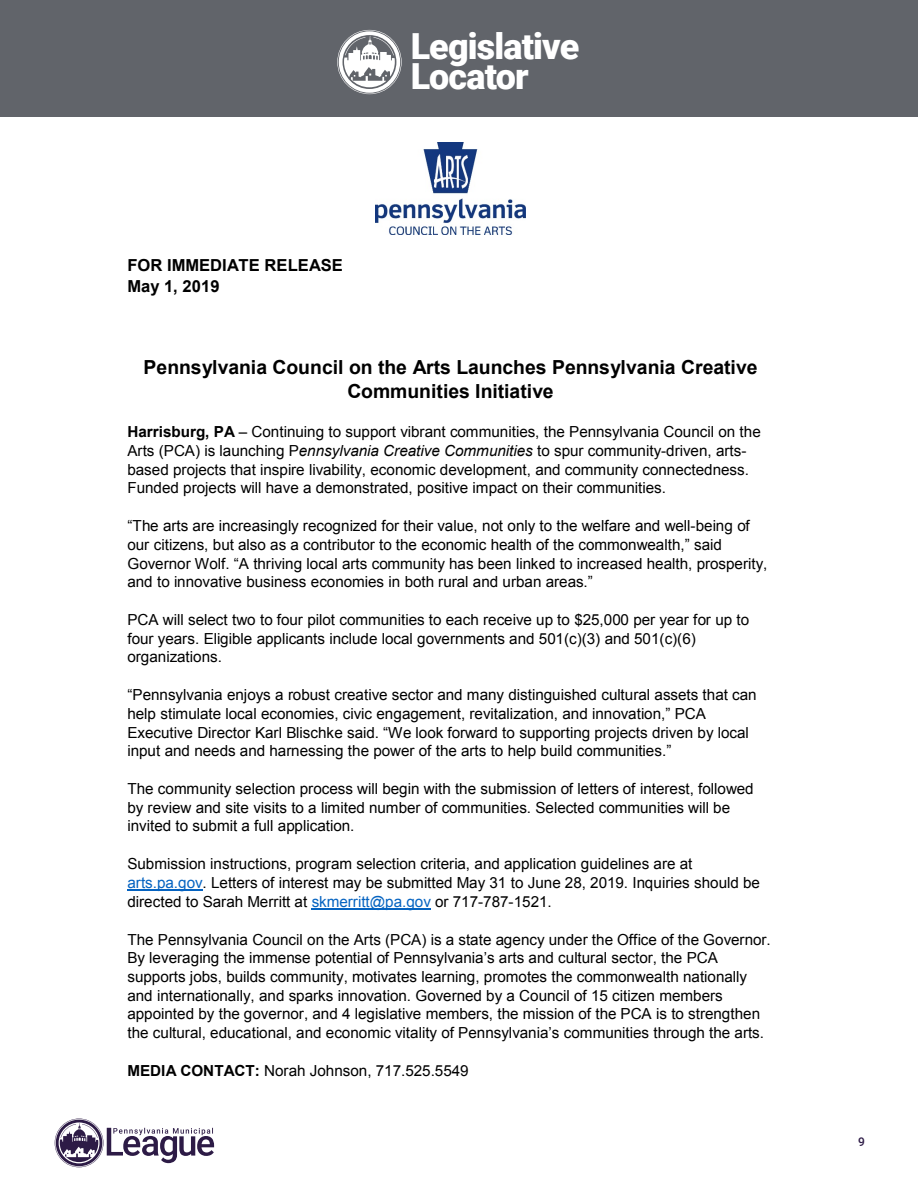
<style>
.page{position:relative;width:918px;height:1188px;background:#fff}
.page>*{position:absolute;margin:0;border:0;box-sizing:border-box;transform-origin:0 0}
.t1{font:900 36px/29.8px "Roboto";letter-spacing:-.025em;color:#fff}
.t2{font:700 19.35px/23.9px "Arial";color:#000;text-align:center}
.t3{font:700 16.5px/20.5px "Arial";color:#000}
.t4{font:15.3px/18.6px "Arial";color:#000}
.t5{font:500 12px "Roboto";color:#2d1b46}
.s1{font-weight:700}
.s2{font-style:italic}
.s3{color:#0563c1}
</style>
<div class="page">
<svg style="left:55px;top:1119px;width:159px;height:48px"></svg>
<hr style="left:127px;top:890px;width:76px;height:1px;background:#0563c1">
<hr style="left:312px;top:908px;width:119px;height:2px;background:#0563c1">
<img style="left:376px;top:142px;width:149px;height:93px">
<div style="left:0;top:0;width:918px;height:117px;background:#61646a"></div>
<svg style="left:337px;top:30px;width:65px;height:64px"></svg>
<p class="t3" style="left:127px;top:256px;width:217px">FOR IMMEDIATE RELEASE<br>May 1, 2019</p>
<h1 class="t1" style="left:411px;top:30px;width:170px">Legislative<br>Locator</h1>
<p class="t2" style="left:144px;top:356px;width:615px">Pennsylvania Council on the Arts Launches Pennsylvania Creative<br>Communities Initiative</p>
<p class="t4" style="left:127px;top:423px;width:635px"><span class="s1">Harrisburg, PA</span> – Continuing to support vibrant communities, the Pennsylvania Council on the Arts (PCA) is launching P<span class="s2">ennsylvania Creative Communities</span> to spur community-driven, arts&shy;based projects that inspire livability, economic development, and community connectedness.<br>Funded projects will have a demonstrated, positive impact on their communities.</p>
<p class="t4" style="left:127px;top:517px;width:642px">“The arts are increasingly recognized for their value, not only to the welfare and well-being of our citizens, but also as a contributor to the economic health of the commonwealth,” said Governor Wolf. “A thriving local arts community has been linked to increased health, prosperity, and to innovative business economies in both rural and urban areas.”</p>
<p class="t4" style="left:127px;top:611px;width:623px">PCA will select two to four pilot communities to each receive up to $25,000 per year for up to four years. Eligible applicants include local governments and 501(c)(3) and 501(c)(6) organizations.</p>
<p class="t4" style="left:127px;top:686px;width:631px">“Pennsylvania enjoys a robust creative sector and many distinguished cultural assets that can help stimulate local economies, civic engagement, revitalization, and innovation,” PCA Executive Director Karl Blischke said. “We look forward to supporting projects driven by local input and needs and harnessing the power of the arts to help build communities.”</p>
<p class="t4" style="left:127px;top:780px;width:628px">The community selection process will begin with the submission of letters of interest, followed by review and site visits to a limited number of communities. Selected communities will be invited to submit a full application.</p>
<p class="t4" style="left:127px;top:855px;width:634px">Submission instructions, program selection criteria, and application guidelines are at <span class="s3">arts.pa.gov</span>. Letters of interest may be submitted May 31 to June 28, 2019. Inquiries should be directed to Sarah Merritt at <span class="s3">skmerritt@pa.gov</span> or 717-787-1521.</p>
<p class="t4" style="left:127px;top:930px;width:645px">The Pennsylvania Council on the Arts (PCA) is a state agency under the Office of the Governor.<br>By leveraging the immense potential of Pennsylvania’s arts and cultural sector, the PCA supports jobs, builds community, motivates learning, promotes the commonwealth nationally and internationally, and sparks innovation. Governed by a Council of 15 citizen members appointed by the governor, and 4 legislative members, the mission of the PCA is to strengthen the cultural, educational, and economic vitality of Pennsylvania’s communities through the arts.</p>
<p class="t4" style="left:127px;top:1061px;width:343px"><span class="s1">MEDIA CONTACT:</span> Norah Johnson, 717.525.5549</p>
<p class="t5" style="left:858px;top:1134px;width:8px">9</p>
</div>
